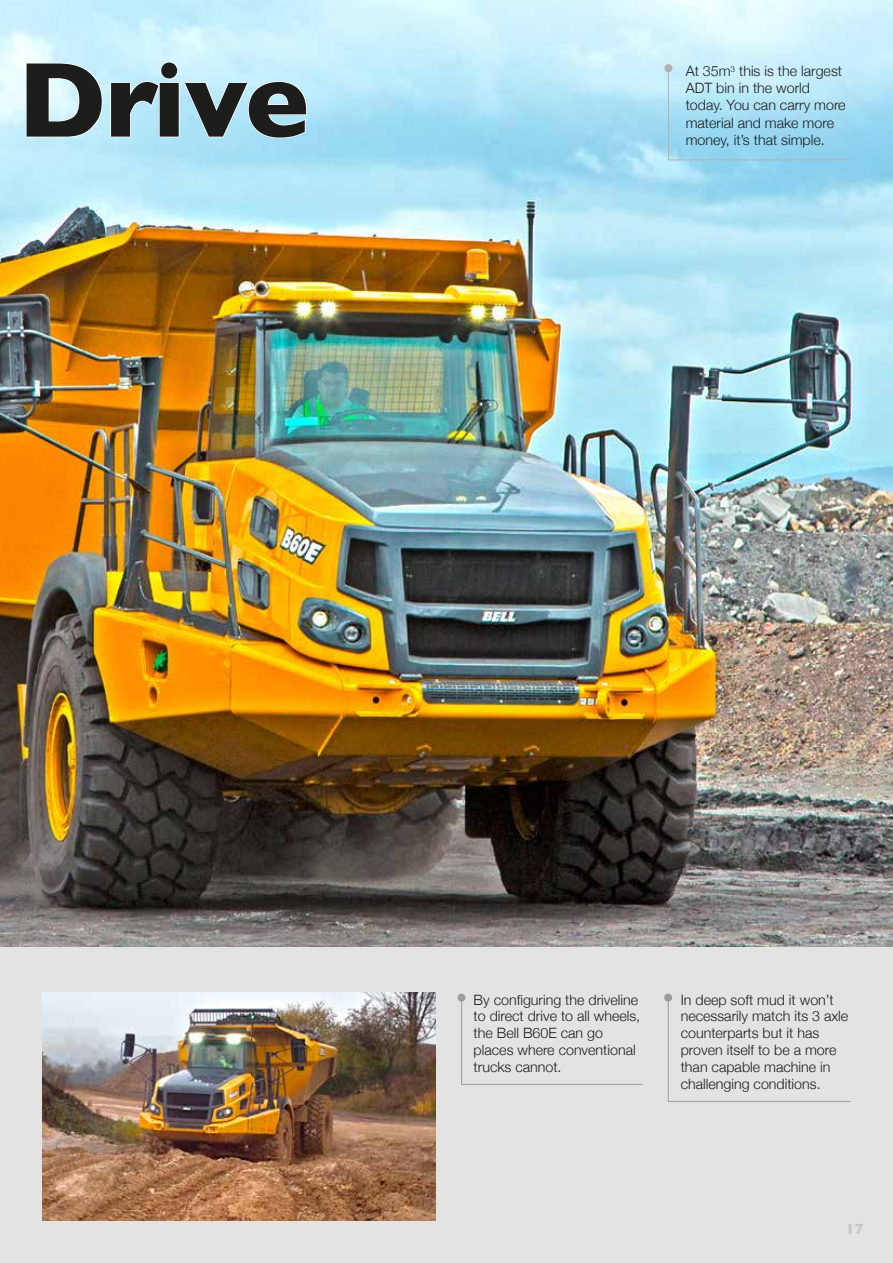
<style>
.page{position:relative;width:893px;height:1263px;background:#fff}
.page>*{position:absolute;margin:0;border:0;box-sizing:border-box;transform-origin:0 0}
.t1{font:700 108px "Gill Sans";letter-spacing:-.015em;color:#1d1d1b}
.t2{font:700 15px "Gill Sans";color:#c6c6c6}
.t3{font:300 14.25px/16.8px "Helvetica Neue";color:#1d1d1b}
</style>
<div class="page">
<img style="left:0;top:0;width:893px;height:947px">
<div style="left:0;top:947px;width:893px;height:316px;background:#e3e3e3"></div>
<svg style="left:461px;top:1002px;width:182px;height:83px"></svg>
<div style="left:457px;top:993px;width:9px;height:9px;background:#9d9d9c;border-radius:50%"></div>
<svg style="left:667px;top:997px;width:184px;height:105px"></svg>
<div style="left:664px;top:993px;width:8px;height:9px;background:#9d9d9c;border-radius:50%"></div>
<svg style="left:25px;top:62px;width:78px;height:76px;background:#d7f4fc"></svg>
<svg style="left:110px;top:61px;width:198px;height:78px;background:#bfebfa"></svg>
<img style="left:42px;top:993px;width:393px;height:227px">
<svg style="left:668px;top:65px;width:183px;height:96px;background:#abdff4"></svg>
<div style="left:664px;top:64px;width:8px;height:8px;background:#b3b2b2;border-radius:50%"></div>
<h1 class="t1" style="left:17px;top:14px;width:293px">Drive</h1>
<p class="t3" style="left:686px;top:62px;width:162px">At 35m<sup>3</sup> this is the largest<br>ADT bin in the world today. You can carry more material and make more money, it’s that simple.</p>
<p class="t3" style="left:474px;top:990px;width:168px">By configuring the driveline to direct drive to all wheels, the Bell B60E can go places where conventional trucks cannot.</p>
<p class="t3" style="left:681px;top:990px;width:169px">In deep soft mud it won’t necessarily match its 3 axle counterparts but it has proven itself to be a more than capable machine in challenging conditions.</p>
<p class="t2" style="left:846px;top:1217px;width:19px">17</p>
</div>
